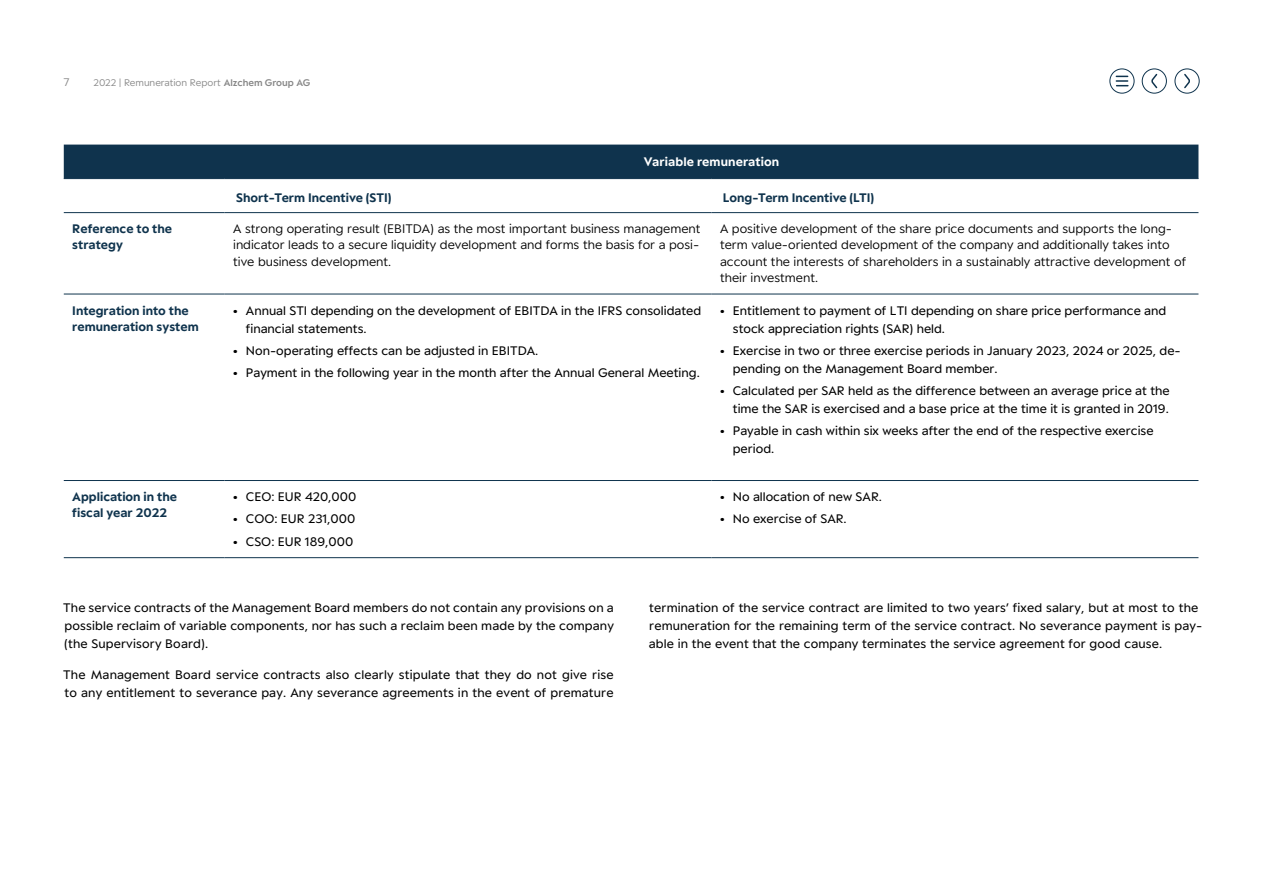
<style>
.page{position:relative;width:1263px;height:893px;background:#fff}
.page>*{position:absolute;margin:0;border:0;box-sizing:border-box;transform-origin:0 0}
.t1{font:13.5px/18px "ACT";color:#000}
.t2{font:300 13.5px/16.2px "ACT";color:#000;text-align:justify}
.t3{font:700 13.5px/16.2px "ACT";color:#0f334d}
.t4{font:700 13.5px "ACT";letter-spacing:.01em;color:#fff}
.t5{font:300 12px "ACT";color:#878787}
.t6{font:300 10.5px "ACT";color:#878787}
.s1{font-weight:600}
.s2{font-weight:700}
</style>
<div class="page">
<div style="left:64px;top:145px;width:1134px;height:33px;background:#0f334d"></div>
<hr style="left:64px;top:178px;width:161px;height:1px;background:#0f334d">
<hr style="left:225px;top:178px;width:486px;height:1px;background:#0f334d">
<hr style="left:711px;top:178px;width:487px;height:1px;background:#0f334d">
<hr style="left:64px;top:212px;width:161px;height:1px;background:#0f334d">
<hr style="left:225px;top:212px;width:486px;height:1px;background:#0f334d">
<hr style="left:711px;top:212px;width:487px;height:1px;background:#0f334d">
<hr style="left:64px;top:294px;width:161px;height:1px;background:#0f334d">
<hr style="left:225px;top:294px;width:486px;height:1px;background:#0f334d">
<hr style="left:711px;top:294px;width:487px;height:1px;background:#0f334d">
<hr style="left:64px;top:480px;width:161px;height:1px;background:#0f334d">
<hr style="left:225px;top:480px;width:486px;height:1px;background:#0f334d">
<hr style="left:711px;top:480px;width:487px;height:1px;background:#0f334d">
<hr style="left:64px;top:557px;width:161px;height:1px;background:#0f334d">
<hr style="left:225px;top:557px;width:486px;height:1px;background:#0f334d">
<hr style="left:711px;top:557px;width:487px;height:1px;background:#0f334d">
<div style="left:1175px;top:69px;width:24px;height:24px;border:1px solid #0f334d;border-radius:50%"></div>
<svg style="left:1184px;top:73px;width:5px;height:16px"></svg>
<div style="left:1142px;top:69px;width:24px;height:24px;border:1px solid #0f334d;border-radius:50%"></div>
<svg style="left:1152px;top:73px;width:6px;height:16px"></svg>
<svg style="left:1110px;top:69px;width:24px;height:24px"></svg>
<div style="left:1110px;top:69px;width:24px;height:24px;border:1px solid #0f334d;border-radius:50%"></div>
<svg style="left:1116px;top:76px;width:12px;height:10px"></svg>
<p class="t5" style="left:64px;top:73px;width:7px">7</p>
<p class="t6" style="left:94px;top:74px;width:218px">2022 | Remuneration Report <span class="s1">Alzchem Group AG</span></p>
<p class="t4" style="left:644px;top:151px;width:137px">Variable remuneration</p>
<p class="t3" style="left:236px;top:189px;width:157px">Short-Term Incentive (STI)</p>
<p class="t3" style="left:723px;top:189px;width:153px">Long-Term Incentive (LTI)</p>
<p class="t3" style="left:72px;top:220px;width:101px">Reference to the strategy</p>
<p class="t2" style="left:233px;top:220px;width:469px">A strong operating result (EBITDA) as the most important business management indicator leads to a secure liquidity development and forms the basis for a posi&shy;tive business development.</p>
<p class="t2" style="left:720px;top:220px;width:467px;text-align:left">A positive development of the share price documents and supports the long&shy;term value-oriented development of the company and additionally takes into account the interests of shareholders in a sustainably attractive development of their investment.</p>
<p class="t3" style="left:72px;top:302px;width:128px">Integration into the remuneration system</p>
<p class="t1" style="left:246px;top:301px;width:457px;text-indent:-13px"><span class="s2">•</span> Annual STI depending on the development of EBITDA in the IFRS consolidated financial statements.</p>
<p class="t1" style="left:233px;top:341px;width:307px"><span class="s2">•</span> Non-operating effects can be adjusted in EBITDA.</p>
<p class="t1" style="left:233px;top:363px;width:468px"><span class="s2">•</span> Payment in the following year in the month after the Annual General Meeting.</p>
<p class="t1" style="left:733px;top:301px;width:435px;text-indent:-13px"><span class="s2">•</span> Entitlement to payment of LTI depending on share price performance and stock appreciation rights (SAR) held.</p>
<p class="t1" style="left:733px;top:341px;width:449px;text-indent:-13px"><span class="s2">•</span> Exercise in two or three exercise periods in January 2023, 2024 or 2025, de&shy;pending on the Management Board member.</p>
<p class="t1" style="left:720px;top:381px;width:451px;text-align:right"><span class="s2">•</span> Calculated per SAR held as the difference between an average price at the time the SAR is exercised and a base price at the time it is granted in 2019.</p>
<p class="t1" style="left:733px;top:421px;width:422px;text-indent:-13px"><span class="s2">•</span> Payable in cash within six weeks after the end of the respective exercise period.</p>
<p class="t3" style="left:72px;top:488px;width:106px">Application in the fiscal year 2022</p>
<p class="t1" style="left:233px;top:487px;width:125px"><span class="s2">•</span> CEO: EUR 420,000</p>
<p class="t1" style="left:233px;top:509px;width:124px"><span class="s2">•</span> COO: EUR 231,000</p>
<p class="t1" style="left:233px;top:532px;width:122px"><span class="s2">•</span> CSO: EUR 189,000</p>
<p class="t1" style="left:63px;top:598px;width:552px;text-align:justify">The service contracts of the Management Board members do not contain any provisions on a possible reclaim of variable components, nor has such a reclaim been made by the company (the Supervisory Board).</p>
<p class="t1" style="left:63px;top:665px;width:552px">The Management Board service contracts also clearly stipulate that they do not give rise to any entitlement to severance pay. Any severance agreements in the event of premature</p>
<p class="t1" style="left:720px;top:487px;width:163px"><span class="s2">•</span> No allocation of new SAR.</p>
<p class="t1" style="left:720px;top:509px;width:128px"><span class="s2">•</span> No exercise of SAR.</p>
<p class="t1" style="left:649px;top:598px;width:555px">termination of the service contract are limited to two years’ fixed salary, but at most to the remuneration for the remaining term of the service contract. No severance payment is pay&shy;able in the event that the company terminates the service agreement for good cause.</p>
</div>
